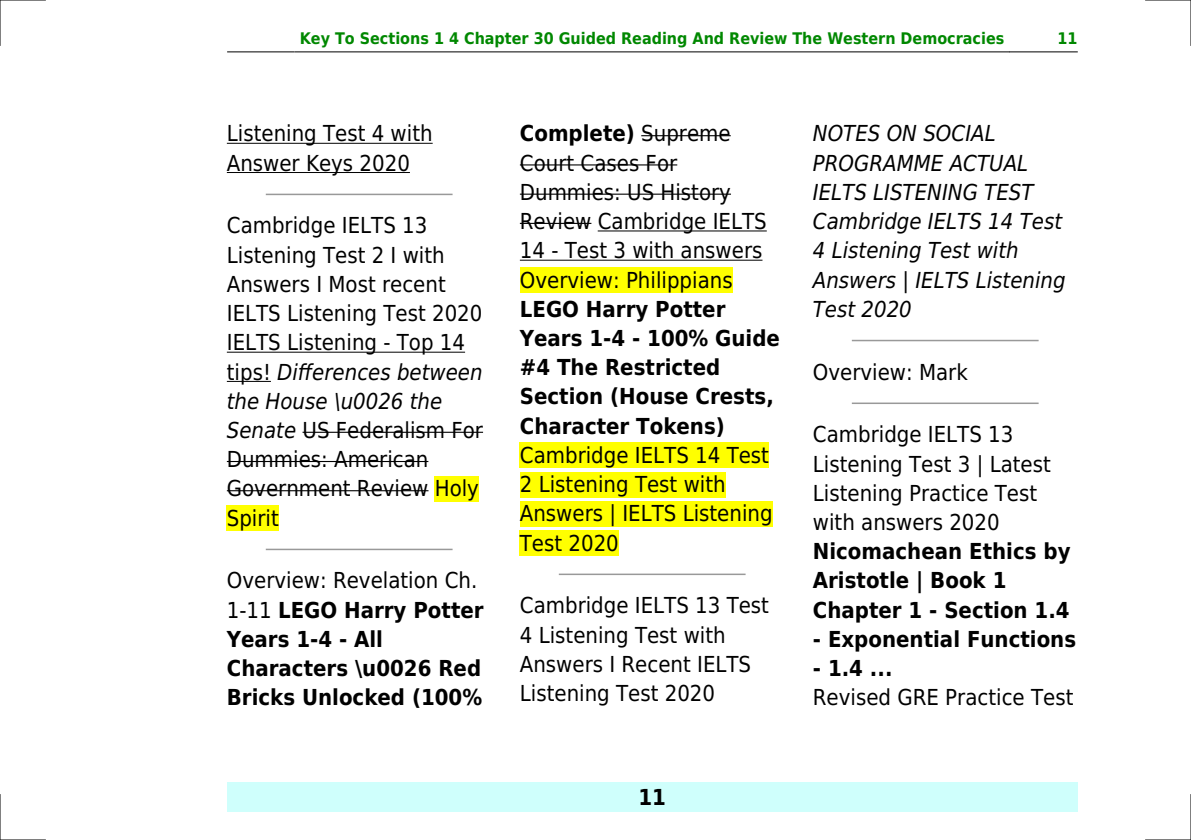
<style>
.page{position:relative;width:1191px;height:840px;background:#fff}
.page>*{position:absolute;margin:0;border:0;box-sizing:border-box;transform-origin:0 0}
.t1{font:22px/29.2px "DejaVu Sans Condensed";color:#000}
.t2{font:700 22px/29.2px "DejaVu Sans Condensed";color:#000}
.t3{font:italic 22px/29.2px "DejaVu Sans Condensed";color:#000}
.t4{font:700 16px "DejaVu Sans Condensed";color:#080}
.s1{font-style:italic}
.s2{font-weight:400}
.s3{font-weight:700}
</style>
<div class="page">
<hr style="left:227px;top:51px;width:68px;height:1px;background:#000">
<hr style="left:295px;top:51px;width:714px;height:1px;background:#000">
<hr style="left:1009px;top:51px;width:68px;height:1px;background:#000">
<div style="left:227px;top:782px;width:850px;height:29px;background:#cffffc"></div>
<hr style="left:227px;top:143px;width:206px;height:1px;background:#000">
<hr style="left:227px;top:172px;width:183px;height:1px;background:#000">
<hr style="left:266px;top:193px;width:186px;height:2px;background:#999">
<hr style="left:227px;top:351px;width:238px;height:1px;background:#000">
<hr style="left:227px;top:381px;width:44px;height:1px;background:#000">
<hr style="left:302px;top:431px;width:181px;height:1px;background:#000">
<hr style="left:227px;top:460px;width:201px;height:2px;background:#000">
<hr style="left:227px;top:490px;width:201px;height:1px;background:#000">
<div style="left:435px;top:475px;width:44px;height:26px;background:#ff0"></div>
<div style="left:227px;top:505px;width:52px;height:25px;background:#ff0"></div>
<hr style="left:266px;top:548px;width:186px;height:2px;background:#999">
<hr style="left:641px;top:135px;width:89px;height:1px;background:#000">
<hr style="left:520px;top:164px;width:157px;height:1px;background:#000">
<hr style="left:520px;top:193px;width:211px;height:2px;background:#000">
<hr style="left:520px;top:223px;width:71px;height:1px;background:#000">
<hr style="left:598px;top:230px;width:169px;height:1px;background:#000">
<hr style="left:520px;top:259px;width:242px;height:1px;background:#000">
<div style="left:520px;top:267px;width:212px;height:25px;background:#ff0"></div>
<div style="left:520px;top:442px;width:249px;height:26px;background:#ff0"></div>
<div style="left:520px;top:471px;width:205px;height:26px;background:#ff0"></div>
<div style="left:520px;top:500px;width:252px;height:26px;background:#ff0"></div>
<div style="left:520px;top:530px;width:99px;height:25px;background:#ff0"></div>
<hr style="left:559px;top:573px;width:186px;height:1px;background:#999">
<hr style="left:852px;top:339px;width:185px;height:2px;background:#999">
<hr style="left:852px;top:402px;width:185px;height:2px;background:#999">
<hr style="left:0;top:0;width:45px;height:1px;background:#000">
<hr style="left:1145px;top:0;width:46px;height:1px;background:#000">
<hr style="left:0;top:839px;width:45px;height:1px;background:#000">
<hr style="left:1145px;top:839px;width:46px;height:1px;background:#000">
<hr style="left:0;top:0;width:1px;height:45px;background:#000">
<hr style="left:0;top:794px;width:1px;height:45px;background:#000">
<hr style="left:1190px;top:0;width:1px;height:45px;background:#000">
<hr style="left:1190px;top:794px;width:1px;height:45px;background:#000">
<p class="t4" style="left:300px;top:29px;width:706px">Key To Sections 1 4 Chapter 30 Guided Reading And Review The Western Democracies</p>
<p class="t4" style="left:1057px;top:29px;width:22px">11</p>
<p class="t1" style="left:227px;top:119px;width:207px">Listening Test 4 with<br>Answer Keys 2020</p>
<p class="t1" style="left:227px;top:211px;width:258px">Cambridge IELTS 13<br>Listening Test 2 I with<br>Answers I Most recent<br>IELTS Listening Test 2020<br>IELTS Listening - Top 14 tips! <span class="s1">Differences between the House \u0026 the<br>Senate</span> US Federalism For<br>Dummies: American<br>Government Review Holy<br>Spirit</p>
<p class="t2" style="left:227px;top:566px;width:258px"><span class="s2">Overview: Revelation Ch.<br>1-11</span> LEGO Harry Potter<br>Years 1-4 - All<br>Characters \u0026 Red<br>Bricks Unlocked (100%</p>
<p class="t1" style="left:520px;top:119px;width:248px"><span class="s3">Complete)</span> Supreme<br>Court Cases For<br>Dummies: US History<br>Review Cambridge IELTS<br>14 - Test 3 with answers<br>Overview: Philippians</p>
<p class="t2" style="left:520px;top:294px;width:262px">LEGO Harry Potter<br>Years 1-4 - 100% Guide #4 The Restricted<br>Section (House Crests,<br>Character Tokens)</p>
<p class="t1" style="left:520px;top:440px;width:254px">Cambridge IELTS 14 Test<br>2 Listening Test with<br>Answers | IELTS Listening<br>Test 2020</p>
<p class="t1" style="left:520px;top:590px;width:251px">Cambridge IELTS 13 Test<br>4 Listening Test with<br>Answers I Recent IELTS<br>Listening Test 2020</p>
<p class="t3" style="left:813px;top:119px;width:254px">NOTES ON SOCIAL<br>PROGRAMME ACTUAL<br>IELTS LISTENING TEST<br>Cambridge IELTS 14 Test<br>4 Listening Test with<br>Answers | IELTS Listening<br>Test 2020</p>
<p class="t1" style="left:813px;top:357px;width:156px">Overview: Mark</p>
<p class="t1" style="left:813px;top:420px;width:239px">Cambridge IELTS 13<br>Listening Test 3 | Latest<br>Listening Practice Test with answers 2020</p>
<p class="t2" style="left:813px;top:536px;width:259px">Nicomachean Ethics by<br>Aristotle | Book 1<br>Chapter 1 - Section 1.4</p>
<p class="t2" style="left:813px;top:624px;width:265px">- Exponential Functions</p>
<p class="t2" style="left:813px;top:653px;width:81px">- 1.4 ...</p>
<p class="t1" style="left:813px;top:682px;width:262px">Revised GRE Practice Test</p>
<p class="t2" style="left:638px;top:782px;width:29px">11</p>
</div>
